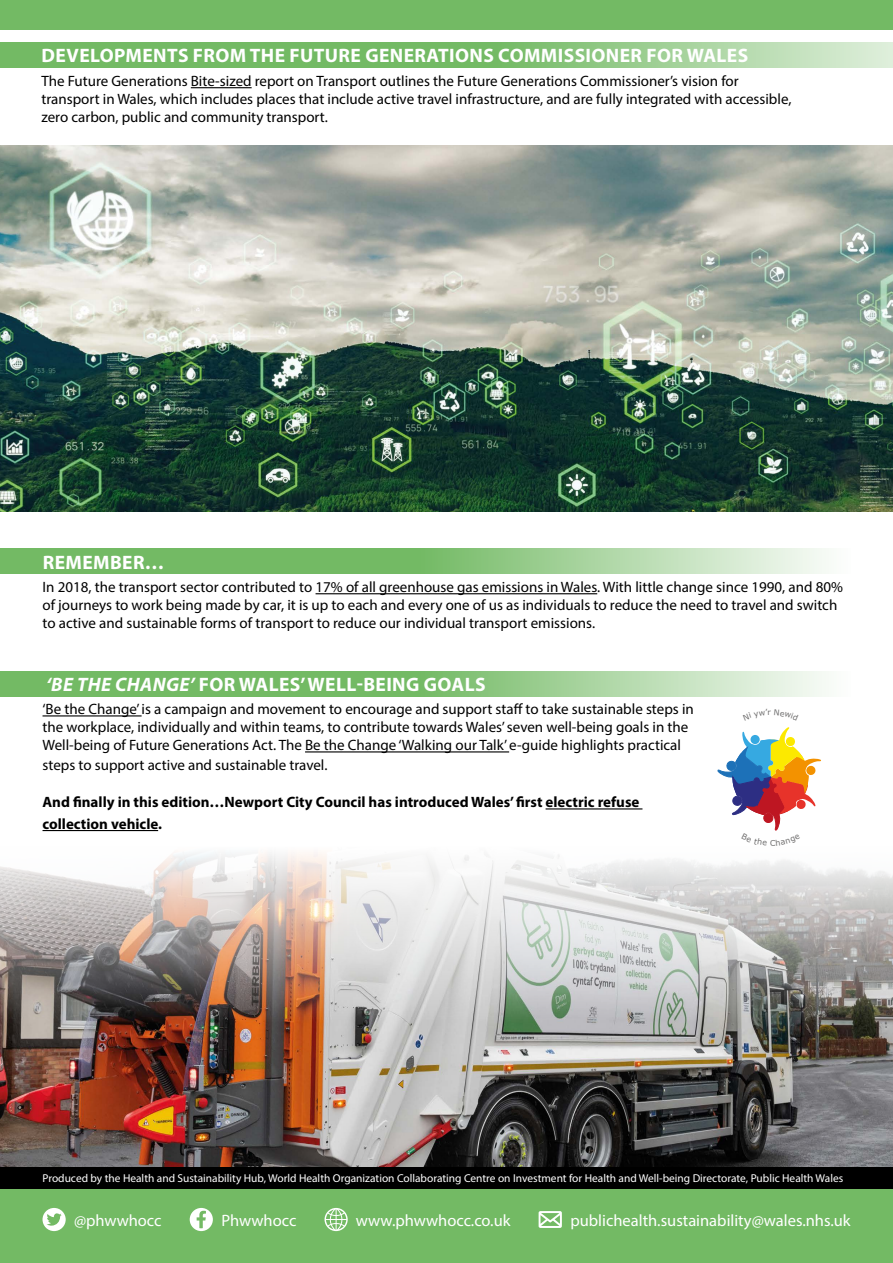
<style>
.page{position:relative;width:893px;height:1263px;background:#fff}
.page>*{position:absolute;margin:0;border:0;box-sizing:border-box;transform-origin:0 0}
.t1{font:700 19.5px "Myriad Pro";letter-spacing:.02em;color:#fff}
.t2{font:16.5px "Myriad Pro";color:#fff}
.t3{font:15px/18px "Myriad Pro";color:#000}
.t4{font:700 15px/21.6px "Myriad Pro";color:#000}
.t5{font:11.4px "Myriad Pro";color:#fff}
.s1{font-style:italic}
</style>
<div class="page">
<img style="left:0;top:853px;width:893px;height:314px">
<div style="left:0;top:1186px;width:893px;height:77px;background:#73ba64"></div>
<div style="left:0;top:0;width:893px;height:30px;background:#73ba64"></div>
<svg style="left:43px;top:1208px;width:23px;height:23px"></svg>
<svg style="left:190px;top:1208px;width:23px;height:23px"></svg>
<svg style="left:324px;top:1208px;width:24px;height:23px"></svg>
<svg style="left:539px;top:1211px;width:23px;height:17px"></svg>
<svg style="left:0;top:549px;width:826px;height:25px;background:#93c987"></svg>
<svg style="left:0;top:671px;width:826px;height:25px;background:#93c987"></svg>
<hr style="left:316px;top:593px;width:281px;height:1px;background:#000">
<hr style="left:43px;top:715px;width:99px;height:1px;background:#000">
<hr style="left:305px;top:751px;width:204px;height:1px;background:#000">
<hr style="left:546px;top:808px;width:96px;height:1px;background:#000">
<hr style="left:43px;top:830px;width:115px;height:1px;background:#000">
<svg style="left:0;top:43px;width:893px;height:25px;background:#8bc57e"></svg>
<img style="left:0;top:146px;width:893px;height:365px">
<hr style="left:191px;top:87px;width:61px;height:1px;background:#000">
<div style="left:0;top:1167px;width:893px;height:21px;background:#000"></div>
<svg style="left:718px;top:727px;width:103px;height:104px"></svg>
<h1 class="t1" style="left:42px;top:43px;width:708px">DEVELOPMENTS FROM THE FUTURE GENERATIONS COMMISSIONER FOR WALES</h1>
<p class="t3" style="left:41px;top:72px;width:751px">The Future Generations Bite-sized report on Transport outlines the Future Generations Commissioner’s vision for transport in Wales, which includes places that include active travel infrastructure, and are fully integrated with accessible, zero carbon, public and community transport.</p>
<h1 class="t1" style="left:43px;top:549px;width:123px">REMEMBER…</h1>
<p class="t3" style="left:43px;top:578px;width:802px">In 2018, the transport sector contributed to 17% of all greenhouse gas emissions in Wales. With little change since 1990, and 80% of journeys to work being made by car, it is up to each and every one of us as individuals to reduce the need to travel and switch to active and sustainable forms of transport to reduce our individual transport emissions.</p>
<h1 class="t1" style="left:46px;top:671px;width:441px"><span class="s1">‘BE THE CHANGE’</span> FOR WALES’ WELL-BEING GOALS</h1>
<p class="t3" style="left:43px;top:700px;width:653px">‘Be the Change’ is a campaign and movement to encourage and support staff to take sustainable steps in the workplace, individually and within teams, to contribute towards Wales’ seven well-being goals in the<br>Well-being of Future Generations Act. The Be the Change ‘Walking our Talk’ e-guide highlights practical</p>
<p class="t3" style="left:43px;top:756px;width:286px">steps to support active and sustainable travel.</p>
<p class="t4" style="left:43px;top:791px;width:598px">And finally in this edition…Newport City Council has introduced Wales’ first electric refuse collection vehicle.</p>
<p class="t5" style="left:43px;top:1171px;width:802px">Produced by the Health and Sustainability Hub, World Health Organization Collaborating Centre on Investment for Health and Well-being Directorate, Public Health Wales</p>
<p class="t2" style="left:74px;top:1210px;width:89px">@phwwhocc</p>
<p class="t2" style="left:221px;top:1210px;width:77px">Phwwhocc</p>
<p class="t2" style="left:356px;top:1210px;width:156px">www.phwwhocc.co.uk</p>
<p class="t2" style="left:570px;top:1210px;width:282px">publichealth.sustainability@wales.nhs.uk</p>
</div>
